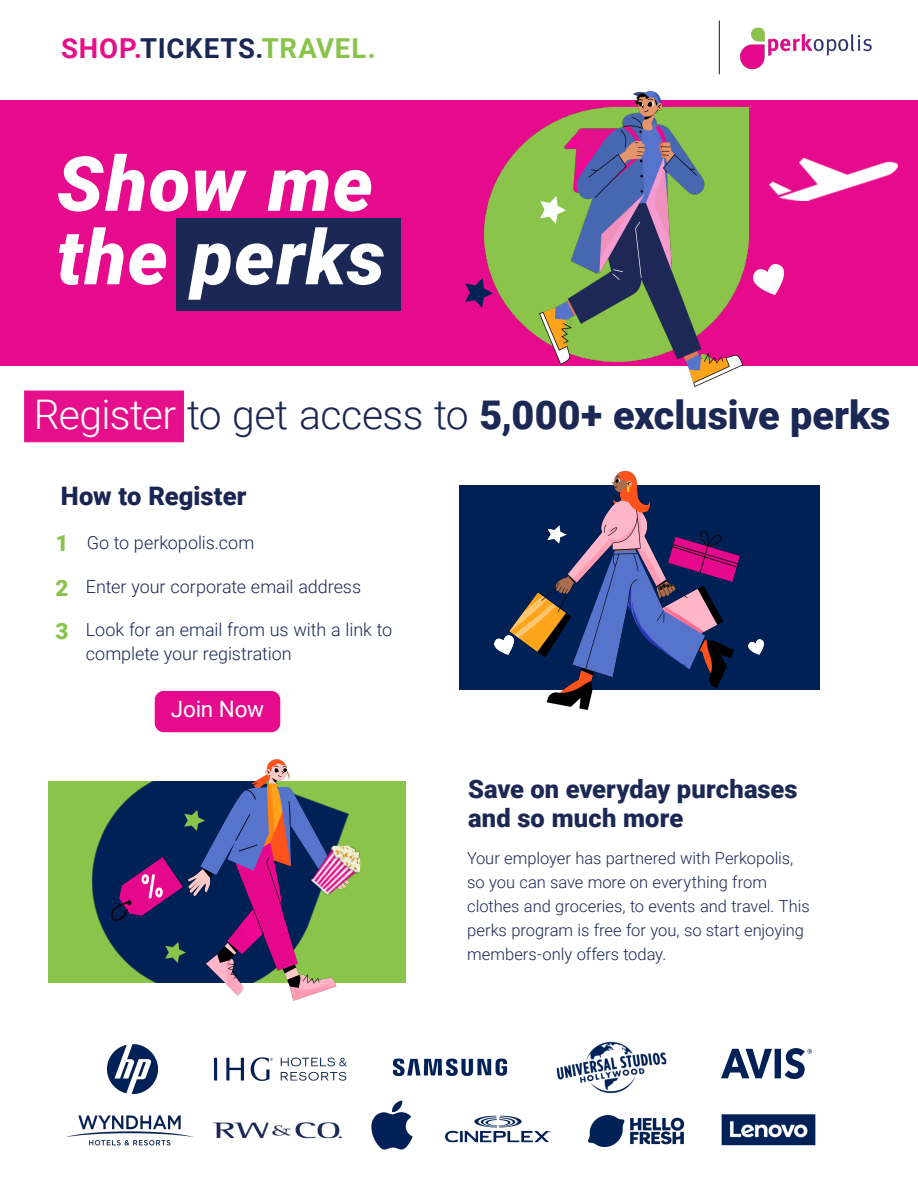
<style>
.page{position:relative;width:918px;height:1188px;background:#fff}
.page>*{position:absolute;margin:0;border:0;box-sizing:border-box;transform-origin:0 0}
.t1{font:italic 900 75.97px "Roboto";letter-spacing:.015em;color:#fff}
.t2{font:900 39.6px "Roboto";color:#1b2754}
.t3{font:700 27.53px "Roboto";letter-spacing:.03em;color:#1b2754}
.t4{font:900 25.5px "Roboto";letter-spacing:.005em;color:#1b2754}
.t5{font:900 25.5px "Roboto";color:#192553}
.t6{font:22.5px "Roboto";letter-spacing:-.01em;color:#fff}
.t7{font:900 22.5px "Roboto";color:#88c44b}
.t8{font:300 18px/24px "Roboto";color:#1b2754}
.t9{font:300 16.5px/24px "Roboto";color:#1b2754}
.s1{color:#e50f8b}
.s2{color:#8ac34b}
.s3{font-weight:300;font-size:40.88px;color:#fff}
.s4{font-weight:300;font-size:40.88px}
</style>
<div class="page">
<div style="left:0;top:101px;width:918px;height:265px;background:#e60b8c"></div>
<img style="left:740px;top:27px;width:132px;height:43px">
<div style="left:177px;top:218px;width:224px;height:92px;background:#1b2754"></div>
<div style="left:24px;top:391px;width:160px;height:51px;background:#e50f8b;border:1px solid #e50f8b"></div>
<div style="left:155px;top:691px;width:125px;height:41px;background:#e60b8c;border-radius:9px"></div>
<img style="left:215px;top:1058px;width:132px;height:22px">
<img style="left:392px;top:1058px;width:116px;height:18px">
<img style="left:556px;top:1042px;width:110px;height:51px">
<img style="left:722px;top:1049px;width:89px;height:29px">
<img style="left:108px;top:1044px;width:49px;height:50px">
<img style="left:722px;top:1114px;width:94px;height:32px">
<img style="left:213px;top:1073px;width:130px;height:66px">
<img style="left:371px;top:1100px;width:42px;height:50px">
<img style="left:66px;top:1116px;width:127px;height:29px">
<img style="left:446px;top:1115px;width:105px;height:28px">
<img style="left:589px;top:1115px;width:95px;height:31px">
<div style="left:48px;top:781px;width:358px;height:202px;background:#8bc44a"></div>
<img style="left:92px;top:781px;width:257px;height:201px">
<img style="left:188px;top:760px;width:160px;height:241px">
<img style="left:310px;top:846px;width:50px;height:49px">
<img style="left:111px;top:857px;width:72px;height:63px">
<img style="left:185px;top:811px;width:20px;height:20px">
<img style="left:166px;top:942px;width:20px;height:20px">
<div style="left:459px;top:486px;width:361px;height:203px;background:#002156"></div>
<img style="left:510px;top:472px;width:224px;height:238px">
<img style="left:748px;top:639px;width:16px;height:15px">
<img style="left:495px;top:636px;width:18px;height:18px">
<img style="left:547px;top:525px;width:19px;height:18px">
<img style="left:669px;top:532px;width:70px;height:50px">
<img style="left:769px;top:158px;width:128px;height:42px">
<img style="left:484px;top:108px;width:265px;height:231px">
<img style="left:754px;top:264px;width:30px;height:30px">
<img style="left:466px;top:278px;width:27px;height:29px">
<img style="left:539px;top:92px;width:203px;height:295px">
<hr style="left:719px;top:21px;width:1px;height:53px;background:#231f20">
<p class="t3" style="left:61px;top:29px;width:316px"><span class="s1">SHOP.</span>TICKETS.<span class="s2">TRAVEL.</span></p>
<p class="t1" style="left:57px;top:131px;width:318px">Show me</p>
<p class="t1" style="left:57px;top:204px;width:330px">the perks</p>
<p class="t2" style="left:34px;top:387px;width:858px"><span class="s3">Register</span> <span class="s4">to get access to</span> 5,000+ exclusive perks</p>
<p class="t5" style="left:61px;top:478px;width:187px">How to Register</p>
<p class="t7" style="left:55px;top:527px;width:15px">1</p>
<p class="t7" style="left:55px;top:572px;width:15px">2</p>
<p class="t7" style="left:55px;top:615px;width:15px">3</p>
<p class="t8" style="left:87px;top:530px;width:169px">Go to perkopolis.com</p>
<p class="t8" style="left:86px;top:574px;width:277px">Enter your corporate email address</p>
<p class="t8" style="left:86px;top:616px;width:308px">Look for an email from us with a link to complete your registration</p>
<p class="t6" style="left:171px;top:694px;width:95px">Join Now</p>
<p class="t4" style="left:468px;top:771px;width:331px">Save on everyday purchases</p>
<p class="t4" style="left:468px;top:800px;width:217px">and so much more</p>
<p class="t9" style="left:467px;top:845px;width:344px">Your employer has partnered with Perkopolis, so you can save more on everything from clothes and groceries, to events and travel. This perks program is free for you, so start enjoying members-only offers today.</p>
</div>
